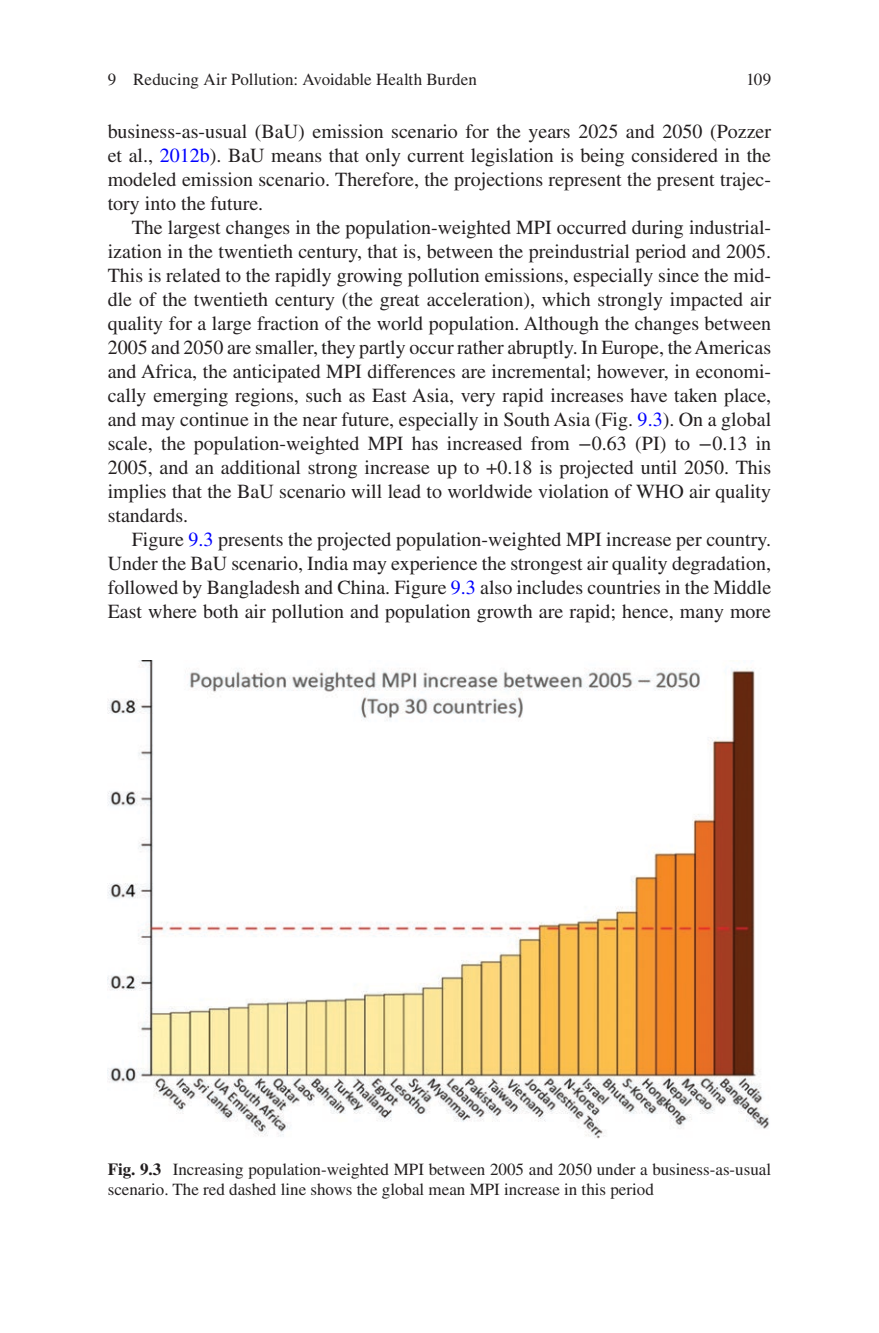
<style>
.page{position:relative;width:879px;height:1333px;background:#fff}
.page>*{position:absolute;margin:0;border:0;box-sizing:border-box;transform-origin:0 0}
.t1{font:20px/24px "Nlnpyq Times LT Std";color:#231f20;text-align:justify}
.t2{font:17px/20px "Nlnpyq Times LT Std";color:#231f20}
.t3{font:17px "Nbfdwf Times LT Std";color:#231f20}
.s1{color:#00f}
.s2{font-family:"Ghqxsv STIX General"}
.s3{font-family:"Htwptx Times LT Std";font-weight:700}
</style>
<div class="page">
<img style="left:108px;top:660px;width:661px;height:478px">
<p class="t3" style="left:108px;top:70px;width:371px">9 Reducing Air Pollution: Avoidable Health Burden</p>
<p class="t2" style="left:746px;top:69px;width:27px">109</p>
<p class="t1" style="left:108px;top:119px;width:665px">business-as-usual (BaU) emission scenario for the years 2025 and 2050 (Pozzer et al., <span class="s1">2012b</span>). BaU means that only current legislation is being considered in the modeled emission scenario. Therefore, the projections represent the present trajec&shy;tory into the future.</p>
<p class="t1" style="left:108px;top:215px;width:665px;text-indent:24px">The largest changes in the population-weighted MPI occurred during industrial&shy;ization in the twentieth century, that is, between the preindustrial period and 2005.<br>This is related to the rapidly growing pollution emissions, especially since the mid&shy;dle of the twentieth century (the great acceleration), which strongly impacted air quality for a large fraction of the world population. Although the changes between 2005 and 2050 are smaller, they partly occur rather abruptly. In Europe, the Americas and Africa, the anticipated MPI differences are incremental; however, in economi&shy;cally emerging regions, such as East Asia, very rapid increases have taken place, and may continue in the near future, especially in South Asia (Fig. <span class="s1">9.3</span>). On a global scale, the population-weighted MPI has increased from <span class="s2">−</span>0.63 (PI) to <span class="s2">−</span>0.13 in 2005, and an additional strong increase up to +0.18 is projected until 2050. This implies that the BaU scenario will lead to worldwide violation of WHO air quality standards.</p>
<p class="t1" style="left:108px;top:527px;width:665px;text-indent:24px">Figure <span class="s1">9.3</span> presents the projected population-weighted MPI increase per country.<br>Under the BaU scenario, India may experience the strongest air quality degradation, followed by Bangladesh and China. Figure <span class="s1">9.3</span> also includes countries in the Middle East where both air pollution and population growth are rapid; hence, many more</p>
<p class="t2" style="left:108px;top:1158px;width:665px"><span class="s3">Fig. 9.3</span> Increasing population-weighted MPI between 2005 and 2050 under a business-as-usual scenario. The red dashed line shows the global mean MPI increase in this period</p>
</div>
